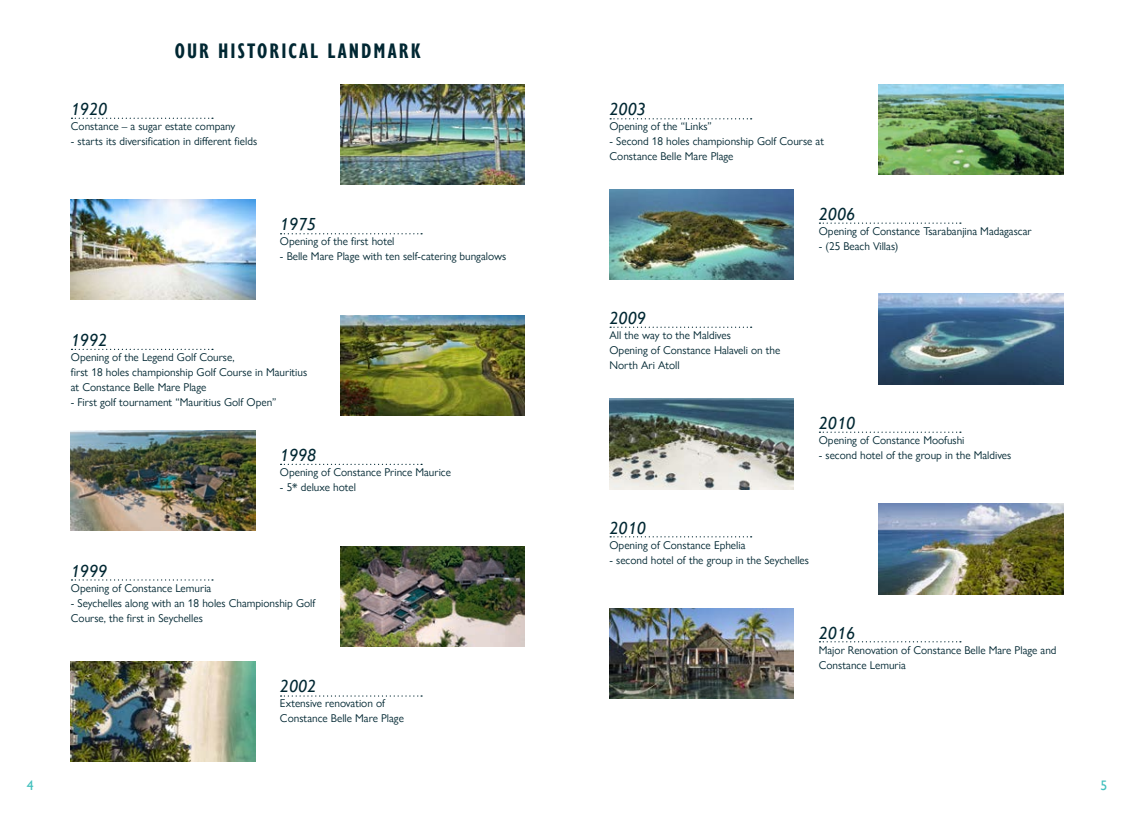
<style>
.page{position:relative;width:1134px;height:815px;background:#fff}
.page>*{position:absolute;margin:0;border:0;box-sizing:border-box;transform-origin:0 0}
.t1{font:700 condensed 21.62px "Gill Sans Nova";letter-spacing:.1em;color:#002732}
.t2{font:italic 500 17.5px "Gill Sans Nova";color:#002732}
.t3{font:500 13.75px "Gill Sans Nova";color:#42c0bd}
.t4{font:11.25px/15px "Gill Sans Nova";color:#002732}
</style>
<div class="page">
<svg style="left:71px;top:118px;width:142px;height:1px"></svg>
<svg style="left:610px;top:118px;width:142px;height:1px"></svg>
<svg style="left:610px;top:327px;width:142px;height:1px"></svg>
<svg style="left:610px;top:536px;width:142px;height:1px"></svg>
<svg style="left:281px;top:233px;width:141px;height:1px"></svg>
<svg style="left:819px;top:223px;width:142px;height:1px"></svg>
<svg style="left:819px;top:432px;width:142px;height:1px"></svg>
<svg style="left:819px;top:641px;width:142px;height:1px"></svg>
<svg style="left:281px;top:464px;width:141px;height:1px"></svg>
<svg style="left:281px;top:695px;width:141px;height:2px"></svg>
<svg style="left:71px;top:349px;width:142px;height:1px"></svg>
<svg style="left:71px;top:579px;width:142px;height:2px"></svg>
<img style="left:340px;top:84px;width:184px;height:100px">
<img style="left:71px;top:200px;width:184px;height:100px">
<img style="left:340px;top:315px;width:184px;height:100px">
<img style="left:71px;top:431px;width:184px;height:100px">
<img style="left:340px;top:546px;width:184px;height:100px">
<img style="left:879px;top:84px;width:184px;height:91px">
<img style="left:609px;top:189px;width:185px;height:91px">
<img style="left:879px;top:294px;width:184px;height:91px">
<img style="left:609px;top:399px;width:185px;height:90px">
<img style="left:879px;top:503px;width:184px;height:91px">
<img style="left:609px;top:608px;width:185px;height:91px">
<img style="left:71px;top:662px;width:184px;height:100px">
<h1 class="t1" style="left:175px;top:37px;width:247px">OUR HISTORICAL LANDMARK</h1>
<h2 class="t2" style="left:71px;top:98px;width:38px">1920</h2>
<p class="t4" style="left:71px;top:118px;width:166px">Constance – a sugar estate company</p>
<p class="t4" style="left:71px;top:133px;width:188px">- starts its diversification in different fields</p>
<h2 class="t2" style="left:280px;top:214px;width:38px">1975</h2>
<p class="t4" style="left:280px;top:234px;width:116px">Opening of the first hotel</p>
<p class="t4" style="left:280px;top:249px;width:228px">- Belle Mare Plage with ten self-catering bungalows</p>
<h2 class="t2" style="left:71px;top:329px;width:38px">1992</h2>
<p class="t4" style="left:71px;top:349px;width:238px">Opening of the Legend Golf Course,<br>first 18 holes championship Golf Course in Mauritius at Constance Belle Mare Plage</p>
<p class="t4" style="left:71px;top:394px;width:207px">- First golf tournament “Mauritius Golf Open”</p>
<h2 class="t2" style="left:280px;top:445px;width:38px">1998</h2>
<p class="t4" style="left:280px;top:465px;width:172px">Opening of Constance Prince Maurice</p>
<p class="t4" style="left:280px;top:480px;width:78px">- 5* deluxe hotel</p>
<h2 class="t2" style="left:71px;top:560px;width:38px">1999</h2>
<p class="t4" style="left:71px;top:580px;width:142px">Opening of Constance Lemuria</p>
<p class="t4" style="left:71px;top:595px;width:246px">- Seychelles along with an 18 holes Championship Golf<br>Course, the first in Seychelles</p>
<h2 class="t2" style="left:280px;top:676px;width:38px">2002</h2>
<p class="t4" style="left:280px;top:696px;width:125px">Extensive renovation of<br>Constance Belle Mare Plage</p>
<h2 class="t2" style="left:609px;top:98px;width:38px">2003</h2>
<p class="t4" style="left:609px;top:118px;width:104px">Opening of the “Links”</p>
<p class="t4" style="left:609px;top:133px;width:216px">- Second 18 holes championship Golf Course at<br>Constance Belle Mare Plage</p>
<h2 class="t2" style="left:819px;top:203px;width:38px">2006</h2>
<p class="t4" style="left:819px;top:223px;width:214px">Opening of Constance Tsarabanjina Madagascar</p>
<p class="t4" style="left:819px;top:238px;width:81px">- (25 Beach Villas)</p>
<h2 class="t2" style="left:609px;top:308px;width:38px">2009</h2>
<p class="t4" style="left:609px;top:328px;width:172px">All the way to the Maldives<br>Opening of Constance Halaveli on the<br>North Ari Atoll</p>
<h2 class="t2" style="left:819px;top:413px;width:38px">2010</h2>
<p class="t4" style="left:819px;top:433px;width:147px">Opening of Constance Moofushi</p>
<p class="t4" style="left:819px;top:448px;width:194px">- second hotel of the group in the Maldives</p>
<h2 class="t2" style="left:609px;top:517px;width:38px">2010</h2>
<p class="t4" style="left:609px;top:537px;width:137px">Opening of Constance Ephelia</p>
<p class="t4" style="left:609px;top:552px;width:201px">- second hotel of the group in the Seychelles</p>
<h2 class="t2" style="left:819px;top:622px;width:38px">2016</h2>
<p class="t4" style="left:819px;top:642px;width:239px">Major Renovation of Constance Belle Mare Plage and<br>Constance Lemuria</p>
<p class="t3" style="left:27px;top:776px;width:8px">4</p>
<p class="t3" style="left:1100px;top:776px;width:8px">5</p>
</div>
